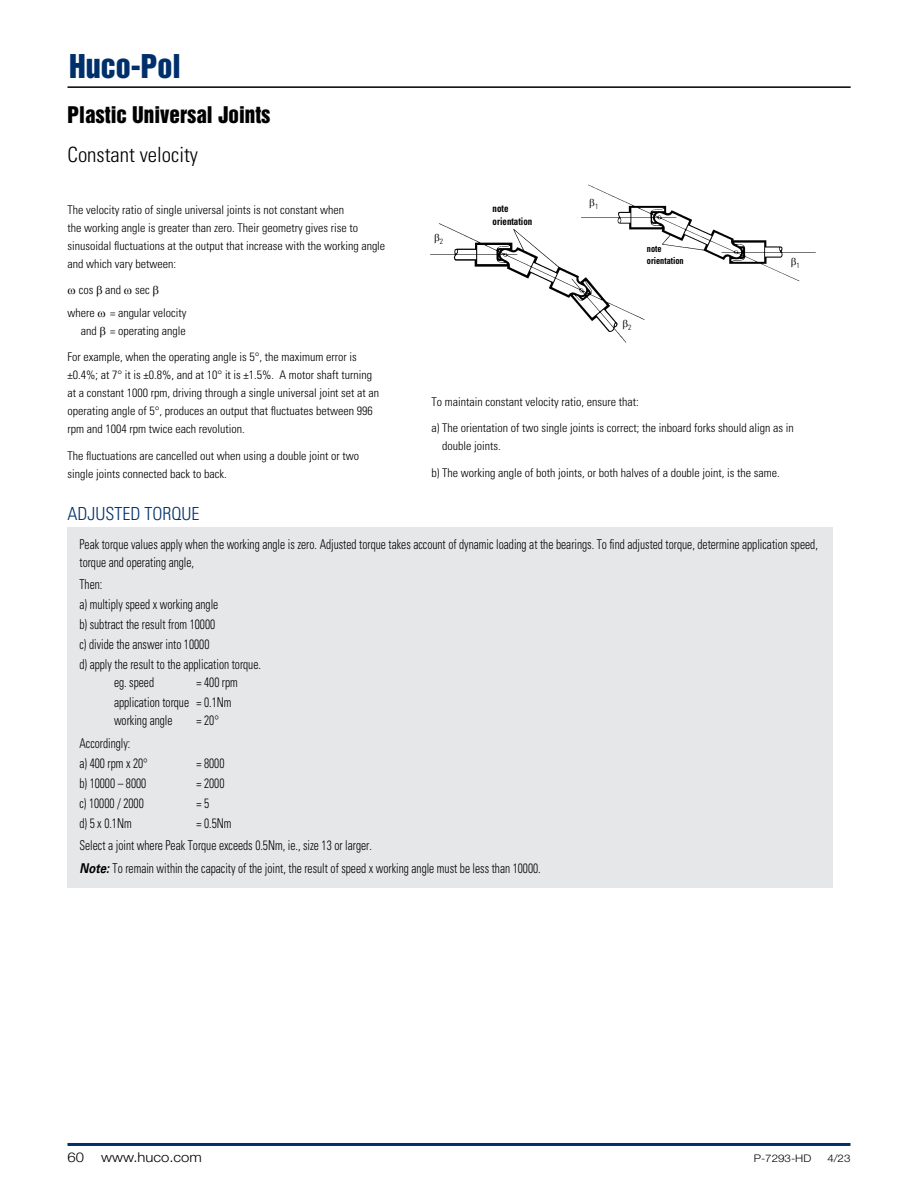
<style>
.page{position:relative;width:918px;height:1188px;background:#fff}
.page>*{position:absolute;margin:0;border:0;box-sizing:border-box;transform-origin:0 0}
.t1{font:30px "Helvetica Inserat LT Std";color:#00306b}
.t2{font:21px "Helvetica Inserat LT Std";color:#000}
.t3{font:300 condensed 21px "Univers LT Std";color:#000}
.Box_headers{font:300 condensed 18px "Univers LT Std";color:#00306b}
.t4{font:300 condensed 13.5px/18px "Univers LT Std";color:#000;scale:.85 1}
.t5{font:300 13.5px "Helvetica Neue LT Std";color:#000;scale:1.1 1}
.t6{font:300 condensed 12px/18px "Univers LT Std";color:#000}
.t7{font:700 condensed 10.5px/12.6px "Univers LT Std";color:#000;scale:.85 1}
.t8{font:300 10.5px "Helvetica Neue LT Std";color:#000;scale:1.1 1}
.t9{font:700 condensed 9.75px/11.7px "Univers LT Std";color:#000;scale:.85 1}
.t10{font:300 condensed 7.5px "Univers LT Std";color:#000}
.s1{font-weight:700;font-style:italic;font-stretch:normal}
</style>
<div class="page">
<hr style="left:68px;top:1143px;width:782px;height:3px;background:#00306b">
<hr style="left:68px;top:86px;width:783px;height:2px;background:#000">
<img style="left:430px;top:223px;width:215px;height:120px">
<img style="left:580px;top:184px;width:236px;height:99px">
<div style="left:68px;top:527px;width:765px;height:361px;background:#e6e7e8"></div>
<svg style="left:435px;top:233px;width:4px;height:10px"></svg>
<svg style="left:623px;top:319px;width:5px;height:10px"></svg>
<svg style="left:590px;top:198px;width:5px;height:10px"></svg>
<svg style="left:791px;top:258px;width:5px;height:10px"></svg>
<p class="t1" style="left:69px;top:48px;width:113px">Huco-Pol</p>
<p class="t2" style="left:68px;top:102px;width:205px">Plastic Universal Joints</p>
<p class="t3" style="left:68px;top:142px;width:132px">Constant velocity</p>
<p class="t6" style="left:68px;top:201px;width:319px">The velocity ratio of single universal joints is not constant when<br>the working angle is greater than zero. Their geometry gives rise to sinusoidal fluctuations at the output that increase with the working angle and which vary between:</p>
<p class="t6" style="left:79px;top:281px;width:73px">cos and sec</p>
<p class="t6" style="left:68px;top:303px;width:29px">where</p>
<p class="t6" style="left:81px;top:303px;width:107px;text-align:right">= angular velocity<br>and = operating angle</p>
<p class="t6" style="left:68px;top:348px;width:313px">For example, when the operating angle is 5°, the maximum error is ±0.4%; at 7° it is ±0.8%, and at 10° it is ±1.5%. A motor shaft turning at a constant 1000 rpm, driving through a single universal joint set at an operating angle of 5°, produces an output that fluctuates between 996 rpm and 1004 rpm twice each revolution.</p>
<p class="t6" style="left:68px;top:446px;width:293px">The fluctuations are cancelled out when using a double joint or two single joints connected back to back.</p>
<p class="t10" style="left:440px;top:237px;width:5px">2</p>
<p class="t7" style="left:493px;top:202px;width:48px">note orientation</p>
<p class="t10" style="left:595px;top:201px;width:5px">1</p>
<p class="t9" style="left:647px;top:243px;width:45px">note orientation</p>
<p class="t10" style="left:628px;top:323px;width:5px">2</p>
<p class="t10" style="left:796px;top:261px;width:5px">1</p>
<p class="t6" style="left:432px;top:393px;width:209px">To maintain constant velocity ratio, ensure that:</p>
<p class="t6" style="left:442px;top:419px;width:353px;text-indent:-11px">a) The orientation of two single joints is correct; the inboard forks should align as in double joints.</p>
<p class="t6" style="left:432px;top:464px;width:350px">b) The working angle of both joints, or both halves of a double joint, is the same.</p>
<p class="Box_headers" style="left:68px;top:503px;width:134px">ADJUSTED TORQUE</p>
<p class="t4" style="left:80px;top:535px;width:870px">Peak torque values apply when the working angle is zero. Adjusted torque takes account of dynamic loading at the bearings. To find adjusted torque, determine application speed, torque and operating angle,</p>
<p class="t4" style="left:80px;top:575px;width:28px">Then:</p>
<p class="t4" style="left:80px;top:595px;width:165px">a) multiply speed x working angle</p>
<p class="t4" style="left:80px;top:615px;width:161px">b) subtract the result from 10000</p>
<p class="t4" style="left:80px;top:635px;width:154px">c) divide the answer into 10000</p>
<p class="t4" style="left:114px;top:656px;width:175px;text-indent:-35px">d) apply the result to the application torque. eg. speed</p>
<p class="t4" style="left:197px;top:674px;width:50px">= 400 rpm</p>
<p class="t4" style="left:114px;top:694px;width:140px">application torque = 0.1Nm working angle</p>
<p class="t4" style="left:197px;top:712px;width:28px">= 20°</p>
<p class="t4" style="left:80px;top:734px;width:61px">Accordingly:</p>
<p class="t4" style="left:80px;top:754px;width:82px">a) 400 rpm x 20°</p>
<p class="t4" style="left:196px;top:754px;width:34px">= 8000</p>
<p class="t4" style="left:80px;top:774px;width:80px">b) 10000 – 8000</p>
<p class="t4" style="left:196px;top:774px;width:34px">= 2000</p>
<p class="t4" style="left:80px;top:794px;width:77px">c) 10000 / 2000</p>
<p class="t4" style="left:196px;top:794px;width:16px">= 5</p>
<p class="t4" style="left:80px;top:814px;width:63px">d) 5 x 0.1Nm</p>
<p class="t4" style="left:196px;top:814px;width:43px">= 0.5Nm</p>
<p class="t4" style="left:80px;top:837px;width:346px">Select a joint where Peak Torque exceeds 0.5Nm, ie., size 13 or larger.</p>
<p class="t4" style="left:80px;top:859px;width:544px"><span class="s1">Note:</span> To remain within the capacity of the joint, the result of speed x working angle must be less than 10000.</p>
<p class="t5" style="left:68px;top:1149px;width:17px">60</p>
<p class="t5" style="left:101px;top:1149px;width:93px">www.huco.com</p>
<p class="t8" style="left:754px;top:1152px;width:54px">P-7293-HD</p>
<p class="t8" style="left:827px;top:1152px;width:23px">4/23</p>
</div>
